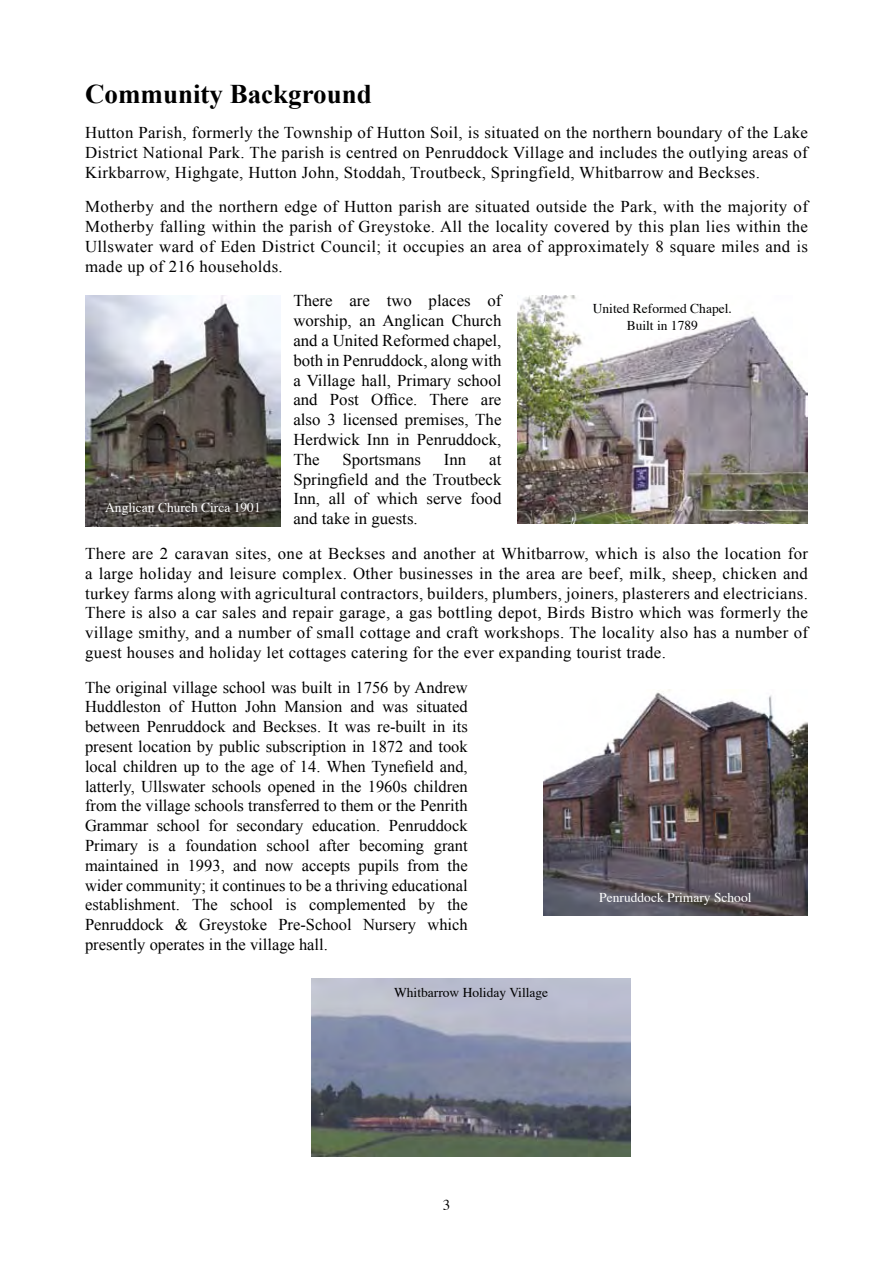
<style>
.page{position:relative;width:893px;height:1263px;background:#fff}
.page>*{position:absolute;margin:0;border:0;box-sizing:border-box;transform-origin:0 0}
.t1{font:700 27px "Times New Roman";color:#000}
.t2{font:16.5px/19.8px "Times New Roman";color:#000;text-align:justify}
.t3{font:15px "Times";color:#000}
.t4{font:13.5px/16.2px "Times";color:#000;text-align:center}
.t5{font:13.5px "Times";color:#fff}
</style>
<div class="page">
<img style="left:312px;top:978px;width:319px;height:178px">
<img style="left:543px;top:689px;width:265px;height:227px">
<img style="left:86px;top:296px;width:195px;height:230px">
<img style="left:517px;top:295px;width:291px;height:229px">
<h1 class="t1" style="left:85px;top:79px;width:288px">Community Background</h1>
<p class="t2" style="left:85px;top:122px;width:724px">Hutton Parish, formerly the Township of Hutton Soil, is situated on the northern boundary of the Lake District National Park. The parish is centred on Penruddock Village and includes the outlying areas of Kirkbarrow, Highgate, Hutton John, Stoddah, Troutbeck, Springfield, Whitbarrow and Beckses.</p>
<p class="t2" style="left:85px;top:197px;width:724px">Motherby and the northern edge of Hutton parish are situated outside the Park, with the majority of Motherby falling within the parish of Greystoke. All the locality covered by this plan lies within the Ullswater ward of Eden District Council; it occupies an area of approximately 8 square miles and is made up of 216 households.</p>
<p class="t2" style="left:293px;top:291px;width:210px">There are two places of worship, an Anglican Church and a United Reformed chapel, both in Penruddock, along with a Village hall, Primary school and Post Office. There are also 3 licensed premises, The Herdwick Inn in Penruddock, The</p>
<p class="t4" style="left:593px;top:299px;width:141px">United Reformed Chapel.<br>Built in 1789</p>
<p class="t2" style="left:342px;top:449px;width:80px">Sportsmans</p>
<p class="t2" style="left:444px;top:449px;width:24px">Inn</p>
<p class="t2" style="left:293px;top:449px;width:210px;text-indent:196px">at Springfield and the Troutbeck Inn, all of which serve food and take in guests.</p>
<p class="t2" style="left:85px;top:543px;width:724px">There are 2 caravan sites, one at Beckses and another at Whitbarrow, which is also the location for a large holiday and leisure complex. Other businesses in the area are beef, milk, sheep, chicken and turkey farms along with agricultural contractors, builders, plumbers, joiners, plasterers and electricians.<br>There is also a car sales and repair garage, a gas bottling depot, Birds Bistro which was formerly the village smithy, and a number of small cottage and craft workshops. The locality also has a number of guest houses and holiday let cottages catering for the ever expanding tourist trade.</p>
<p class="t2" style="left:85px;top:677px;width:384px">The original village school was built in 1756 by Andrew Huddleston of Hutton John Mansion and was situated between Penruddock and Beckses. It was re-built in its present location by public subscription in 1872 and took local children up to the age of 14. When Tynefield and, latterly, Ullswater schools opened in the 1960s children from the village schools transferred to them or the Penrith Grammar school for secondary education. Penruddock Primary is a foundation school after becoming grant maintained in 1993, and now accepts pupils from the wider community; it continues to be a thriving educational establishment. The school is complemented by the Penruddock &amp; Greystoke Pre-School Nursery which presently operates in the village hall.</p>
<p class="t5" style="left:105px;top:495px;width:157px">Anglican Church Circa 1901</p>
<p class="t5" style="left:599px;top:884px;width:154px">Penruddock Primary School</p>
<p class="t4" style="left:394px;top:983px;width:156px">Whitbarrow Holiday Village</p>
<p class="t3" style="left:443px;top:1191px;width:9px">3</p>
</div>
